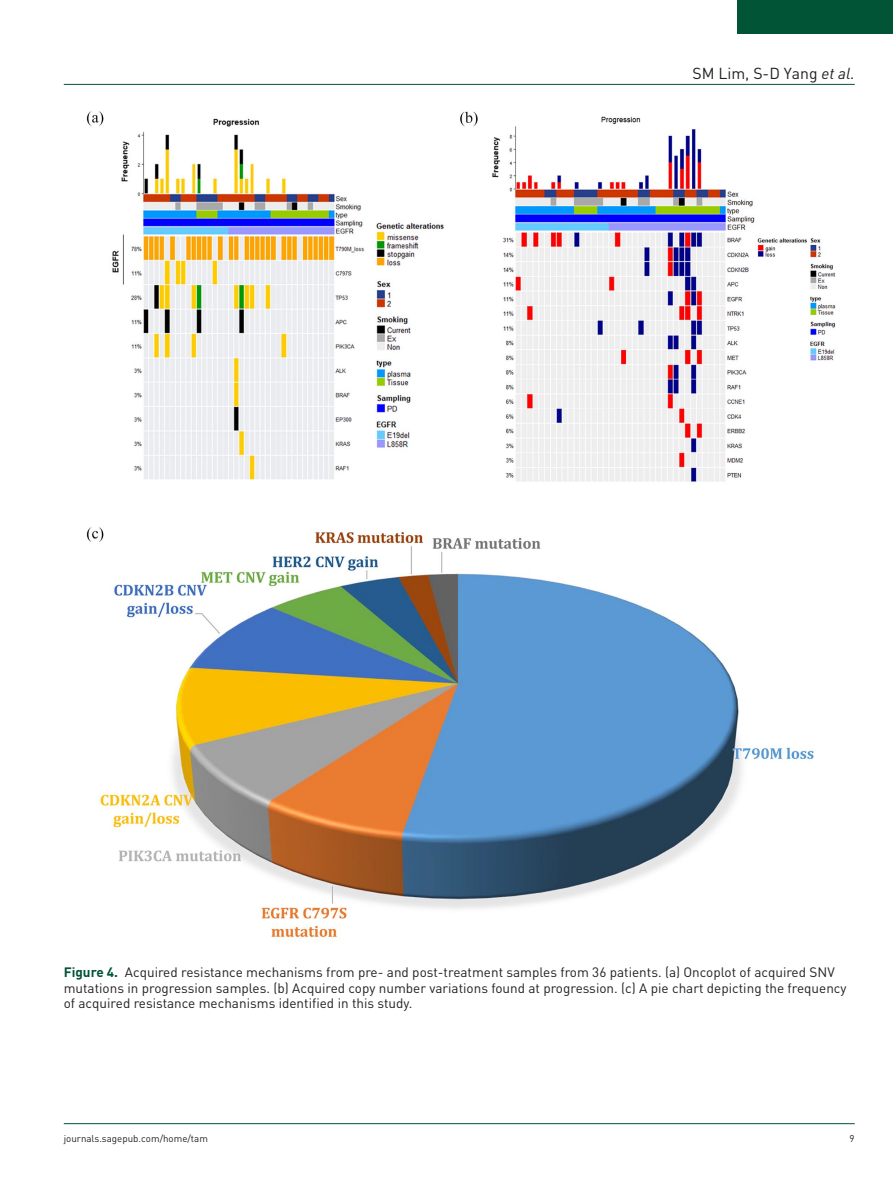
<style>
.page{position:relative;width:893px;height:1191px;background:#fff}
.page>*{position:absolute;margin:0;border:0;box-sizing:border-box;transform-origin:0 0}
.t1{font:15.75px "DIN";color:#231f20}
.t2{font:13.5px/15.8px "DIN";color:#231f20}
.t3{font:9.75px "DIN";color:#231f20}
.s1{font-style:italic}
.s2{font-weight:700;color:#015436}
</style>
<div class="page">
<hr style="left:64px;top:84px;width:791px;height:1px;background:#015436">
<hr style="left:64px;top:1123px;width:791px;height:1px;background:#015436">
<div style="left:738px;top:0;width:155px;height:34px;background:#015436"></div>
<img style="left:86px;top:111px;width:750px;height:827px">
<p class="t1" style="left:692px;top:63px;width:164px">SM Lim, S-D Yang <span class="s1">et al.</span></p>
<p class="t2" style="left:64px;top:964px;width:784px"><span class="s2">Figure 4.</span> Acquired resistance mechanisms from pre- and post-treatment samples from 36 patients. (a) Oncoplot of acquired SNV mutations in progression samples. (b) Acquired copy number variations found at progression. (c) A pie chart depicting the frequency of acquired resistance mechanisms identified in this study.</p>
<p class="t3" style="left:64px;top:1132px;width:146px">journals.sagepub.com/home/tam</p>
<p class="t3" style="left:850px;top:1132px;width:7px">9</p>
</div>
